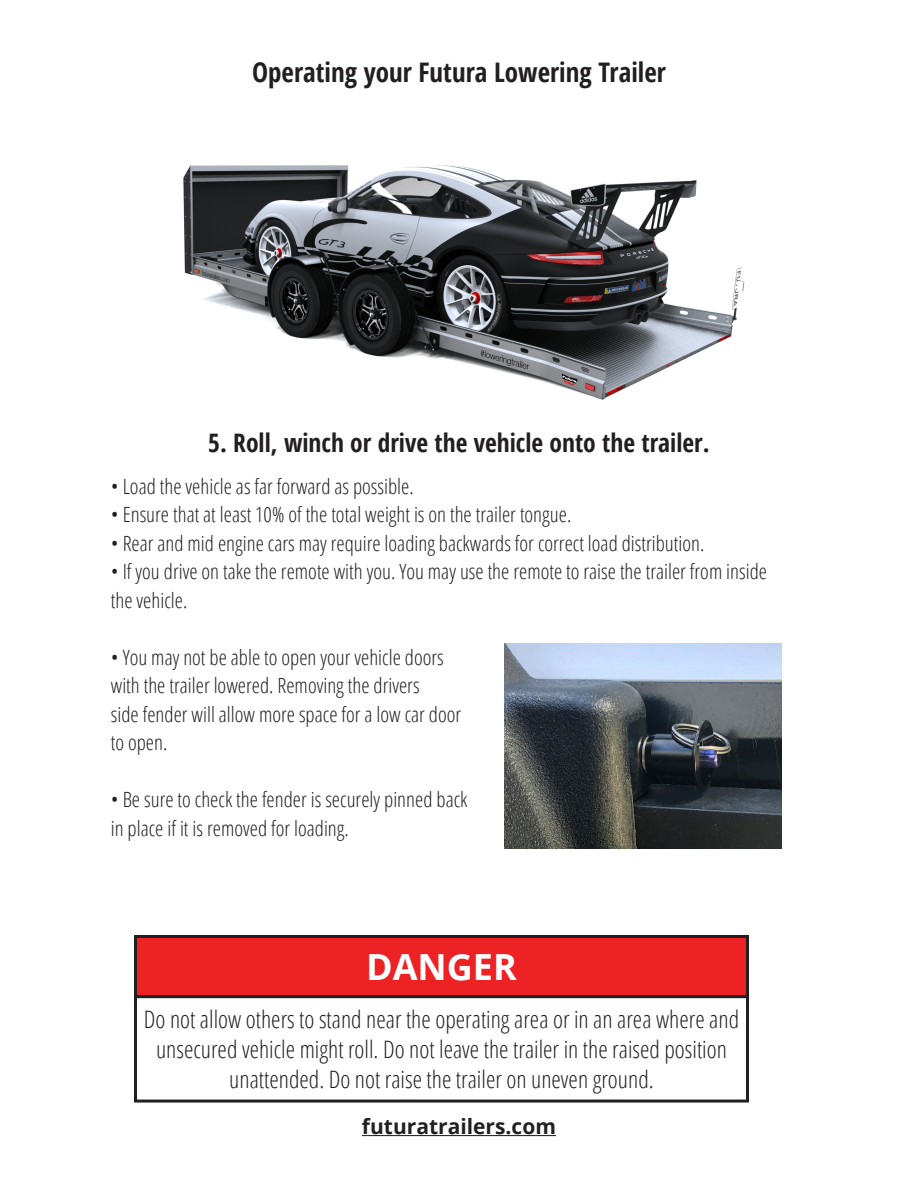
<style>
.page{position:relative;width:918px;height:1188px;background:#fff}
.page>*{position:absolute;margin:0;border:0;box-sizing:border-box;transform-origin:0 0}
.t1{font:700 36px "Open Sans";color:#fff}
.t2{font:700 condensed 27px "Open Sans";color:#231f20}
.t3{font:700 condensed 25.5px "Open Sans";color:#231f20}
.t4{font:300 condensed 24px/30px "Open Sans";color:#231f20;text-align:center}
.t5{font:300 condensed 21px/28.5px "Open Sans";color:#231f20}
.t6{font:700 21px "Open Sans";color:#231f20}
</style>
<div class="page">
<img style="left:183px;top:165px;width:562px;height:235px">
<hr style="left:362px;top:1135px;width:194px;height:1px;background:#231f20">
<div style="left:134px;top:995px;width:615px;height:108px;border:3px solid #231f20"></div>
<div style="left:136px;top:936px;width:612px;height:61px;background:#ed2225"></div>
<div style="left:134px;top:935px;width:615px;height:63px;border:3px solid #231f20"></div>
<img style="left:504px;top:644px;width:277px;height:204px">
<p class="t2" style="left:252px;top:54px;width:415px">Operating your Futura Lowering Trailer</p>
<p class="t3" style="left:208px;top:425px;width:503px">5. Roll, winch or drive the vehicle onto the trailer.</p>
<p class="t5" style="left:111px;top:471px;width:304px">• Load the vehicle as far forward as possible.</p>
<p class="t5" style="left:111px;top:500px;width:462px">• Ensure that at least 10% of the total weight is on the trailer tongue.</p>
<p class="t5" style="left:111px;top:528px;width:595px">• Rear and mid engine cars may require loading backwards for correct load distribution.</p>
<p class="t5" style="left:111px;top:557px;width:658px">• If you drive on take the remote with you. You may use the remote to raise the trailer from inside</p>
<p class="t5" style="left:111px;top:585px;width:78px">the vehicle.</p>
<p class="t5" style="left:111px;top:642px;width:334px">• You may not be able to open your vehicle doors with the trailer lowered. Removing the drivers</p>
<p class="t5" style="left:111px;top:699px;width:352px">side fender will allow more space for a low car door to open.</p>
<p class="t5" style="left:111px;top:785px;width:358px">• Be sure to check the fender is securely pinned back in place if it is removed for loading.</p>
<p class="t1" style="left:366px;top:942px;width:152px">DANGER</p>
<p class="t4" style="left:144px;top:1004px;width:597px">Do not allow others to stand near the operating area or in an area where and unsecured vehicle might roll. Do not leave the trailer in the raised position unattended. Do not raise the trailer on uneven ground.</p>
<p class="t6" style="left:362px;top:1112px;width:195px">futuratrailers.com</p>
</div>
